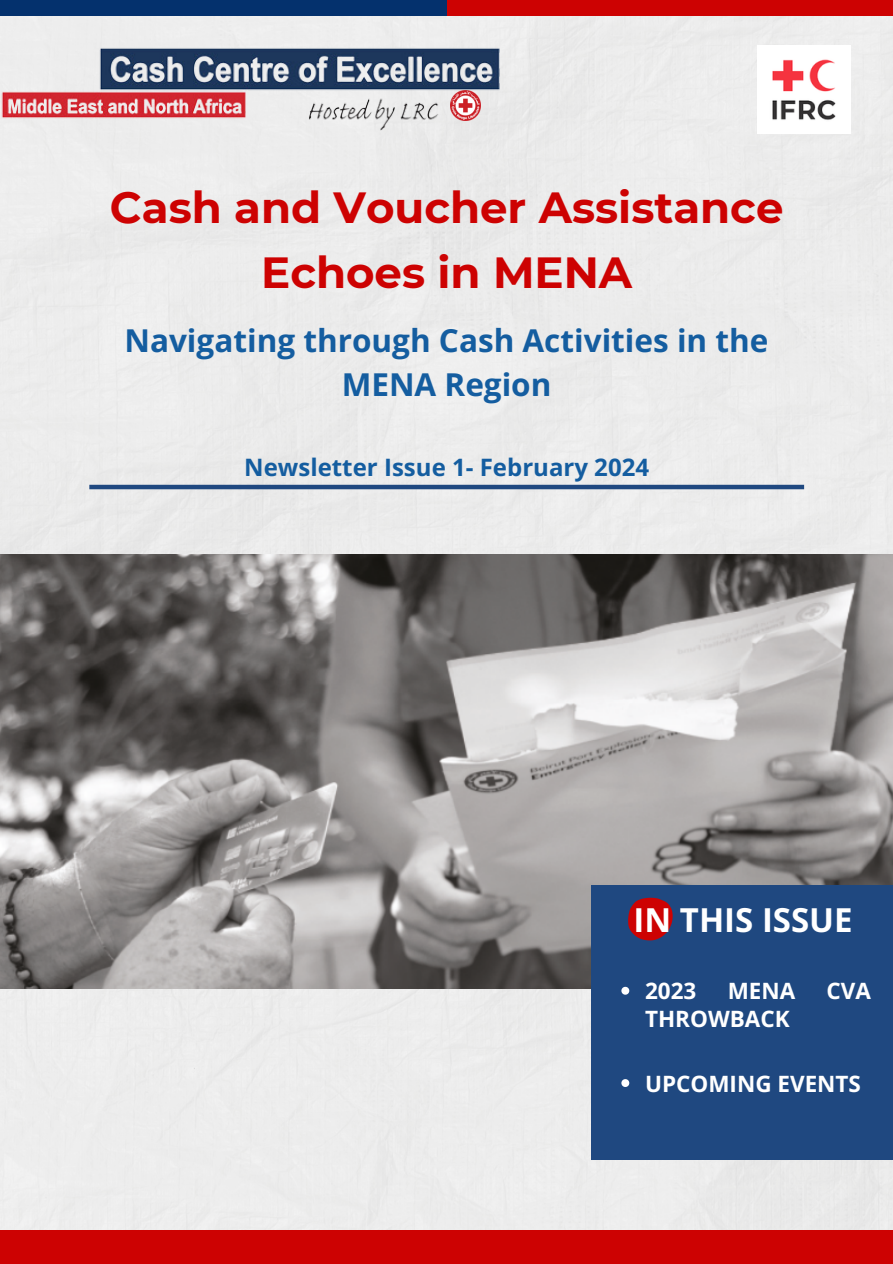
<style>
.page{position:relative;width:893px;height:1264px;background:#fff}
.page>*{position:absolute;margin:0;border:0;box-sizing:border-box;transform-origin:0 0}
.t1{font:700 43.5px/65.2px "Montserrat";color:#cd0202;text-align:center}
.t2{font:700 33px "Open Sans";color:#fff}
.t3{font:700 31.5px/43.8px "Open Sans";color:#145da0;text-align:center}
.t4{font:700 24px "Open Sans";color:#145da0}
.t5{font:700 22.5px "Open Sans";color:#fff}
</style>
<div class="page">
<div style="left:0;top:16px;width:892px;height:1213px;background:#ececec"></div>
<div style="left:0;top:0;width:892px;height:16px;background:#04316d"></div>
<img style="left:0;top:16px;width:513px;height:115px">
<img style="left:0;top:555px;width:892px;height:433px">
<div style="left:590px;top:885px;width:302px;height:274px;background:#1f4880"></div>
<svg style="left:628px;top:897px;width:44px;height:43px"></svg>
<hr style="left:89px;top:485px;width:715px;height:4px;background:#1f4880">
<div style="left:446px;top:0;width:446px;height:16px;background:#cd0202"></div>
<img style="left:757px;top:46px;width:93px;height:87px">
<div style="left:0;top:1229px;width:892px;height:34px;background:#cd0202"></div>
<svg style="left:621px;top:986px;width:8px;height:8px"></svg>
<svg style="left:621px;top:1079px;width:8px;height:7px"></svg>
<p class="t1" style="left:110px;top:175px;width:675px">Cash and Voucher Assistance<br>Echoes in MENA</p>
<h2 class="t3" style="left:124px;top:317px;width:645px">Navigating through Cash Activities in the<br>MENA Region</h2>
<h3 class="t4" style="left:244px;top:450px;width:406px">Newsletter Issue 1- February 2024</h3>
<h4 class="t2" style="left:633px;top:897px;width:221px">IN THIS ISSUE</h4>
<p class="t5" style="left:645px;top:975px;width:53px">2023</p>
<p class="t5" style="left:727px;top:975px;width:69px">MENA</p>
<p class="t5" style="left:826px;top:975px;width:46px">CVA</p>
<p class="t5" style="left:645px;top:1003px;width:146px">THROWBACK</p>
<p class="t5" style="left:645px;top:1067px;width:217px">UPCOMING EVENTS</p>
</div>
